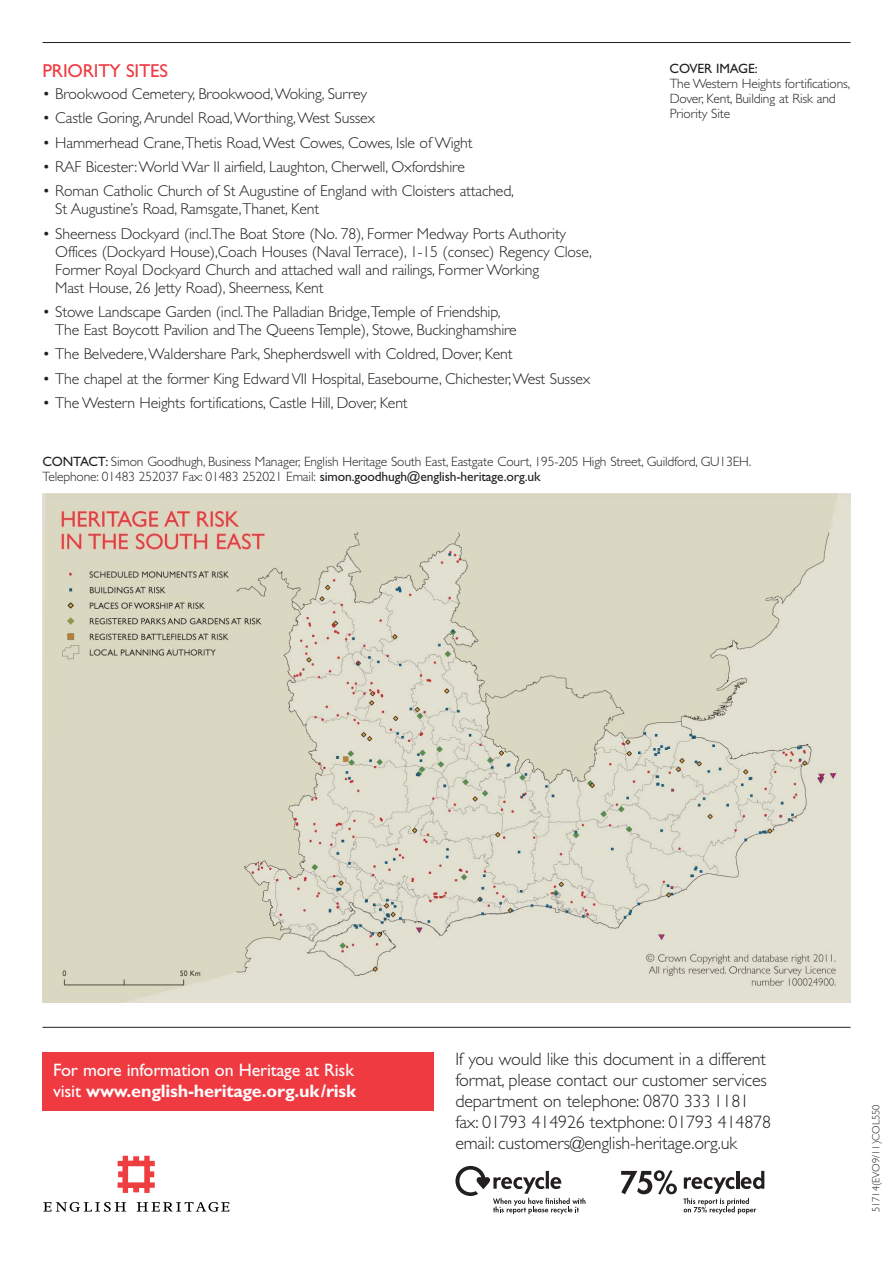
<style>
.page{position:relative;width:893px;height:1263px;background:#fff}
.page>*{position:absolute;margin:0;border:0;box-sizing:border-box;transform-origin:0 0}
.t1{font:18.75px "Gill Sans";letter-spacing:-.01em;color:#ef3a42}
.t2{font:300 18px/21px "Gill Sans";letter-spacing:-.01em;color:#231f20}
.t3{font:18px/21px "Gill Sans";letter-spacing:-.01em;color:#fff}
.t4{font:300 15.75px/18px "Gill Sans";letter-spacing:-.01em;color:#231f20}
.t5{font:300 13.5px/15px "Gill Sans";letter-spacing:-.01em;color:#231f20}
.t6{font:13.5px "Gill Sans";letter-spacing:-.01em;color:#231f20}
.t7{font:300 10.5px "Gill Sans";color:#231f20}
.s1{font-weight:400}
.s2{font-weight:700}
</style>
<div class="page">
<hr style="left:43px;top:42px;width:807px;height:1px;background:#231f20">
<hr style="left:43px;top:1027px;width:807px;height:1px;background:#231f20">
<div style="left:43px;top:1053px;width:391px;height:58px;background:#ef3a42"></div>
<svg style="left:43px;top:1202px;width:83px;height:10px"></svg>
<svg style="left:137px;top:1202px;width:92px;height:10px"></svg>
<svg style="left:118px;top:1156px;width:37px;height:37px"></svg>
<svg style="left:455px;top:1166px;width:130px;height:48px"></svg>
<svg style="left:683px;top:1171px;width:81px;height:43px"></svg>
<svg style="left:621px;top:1170px;width:56px;height:25px"></svg>
<img style="left:43px;top:493px;width:807px;height:510px">
<h1 class="t1" style="left:43px;top:64px;width:127px">PRIORITY SITES</h1>
<p class="t4" style="left:43px;top:86px;width:326px">• Brookwood Cemetery, Brookwood,Woking, Surrey</p>
<p class="t4" style="left:43px;top:111px;width:334px">• Castle Goring, Arundel Road,Worthing,West Sussex</p>
<p class="t4" style="left:43px;top:135px;width:431px">• Hammerhead Crane,Thetis Road,West Cowes, Cowes, Isle of Wight</p>
<p class="t4" style="left:43px;top:159px;width:424px">• RAF Bicester:World War II airfield, Laughton, Cherwell, Oxfordshire</p>
<p class="t4" style="left:55px;top:184px;width:460px;text-indent:-13px">• Roman Catholic Church of St Augustine of England with Cloisters attached,<br>St Augustine’s Road, Ramsgate,Thanet, Kent</p>
<p class="t4" style="left:55px;top:226px;width:538px;text-indent:-13px">• Sheerness Dockyard (incl.The Boat Store (No. 78), Former Medway Ports Authority Offices (Dockyard House),Coach Houses (Naval Terrace), 1-15 (consec) Regency Close, Former Royal Dockyard Church and attached wall and railings, Former Working<br>Mast House, 26 Jetty Road), Sheerness, Kent</p>
<p class="t4" style="left:55px;top:305px;width:463px;text-indent:-13px">• Stowe Landscape Garden (incl.The Palladian Bridge,Temple of Friendship,<br>The East Boycott Pavilion and The Queens Temple), Stowe, Buckinghamshire</p>
<p class="t4" style="left:43px;top:347px;width:472px">• The Belvedere,Waldershare Park, Shepherdswell with Coldred, Dover, Kent</p>
<p class="t4" style="left:43px;top:371px;width:549px">• The chapel at the former King Edward VII Hospital, Easebourne, Chichester,West Sussex</p>
<p class="t4" style="left:43px;top:396px;width:367px">• The Western Heights fortifications, Castle Hill, Dover, Kent</p>
<p class="t6" style="left:669px;top:64px;width:90px">COVER IMAGE:</p>
<p class="t5" style="left:670px;top:77px;width:182px">The Western Heights fortifications,<br>Dover, Kent, Building at Risk and<br>Priority Site</p>
<p class="t5" style="left:43px;top:455px;width:710px"><span class="s1">CONTACT:</span> Simon Goodhugh, Business Manager, English Heritage South East, Eastgate Court, 195-205 High Street, Guildford, GU13EH.<br>Telephone: 01483 252037 Fax: 01483 252021 Email: <span class="s1">simon.goodhugh@english-heritage.org.uk</span></p>
<p class="t3" style="left:53px;top:1062px;width:304px">For more information on Heritage at Risk visit <span class="s2">www.english-heritage.org.uk/risk</span></p>
<p class="t2" style="left:455px;top:1050px;width:317px">If you would like this document in a different format, please contact our customer services department on telephone: 0870 333 1181 fax: 01793 414926 textphone: 01793 414878 email: customers@english-heritage.org.uk</p>
<p class="t7" style="left:872px;top:1212px;width:109px;rotate:-90deg">51714(EVO9/11)COL550</p>
</div>
